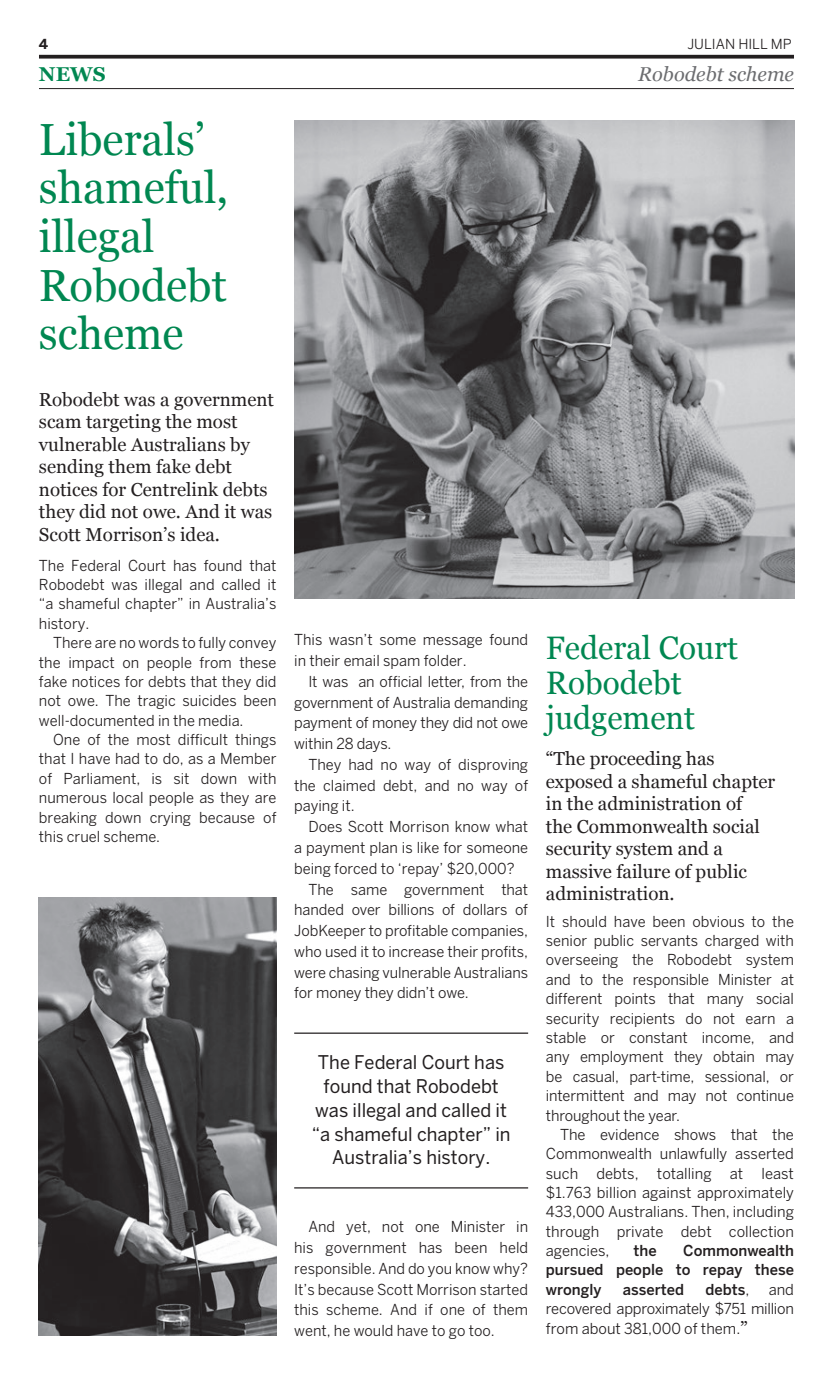
<style>
.page{position:relative;width:833px;height:1382px;background:#fff}
.page>*{position:absolute;margin:0;border:0;box-sizing:border-box;transform-origin:0 0}
.t1{font:45px/48.8px "Georgia";color:#008751}
.t2{font:32.5px/35px "Georgia";color:#008751}
.t3{font:italic 20px "Georgia";color:#6c6d70}
.t4{font:700 20px "Georgia";color:#008751}
.t5{font:18.75px/22.5px "Georgia";color:#231f20}
.t6{font:18.75px/23.8px "Benton Sans";color:#231f20;text-align:center}
.t7{font:15px/19.4px "Benton Sans";color:#231f20;text-align:justify}
.t8{font:500 15px/19.4px "Benton Sans";color:#231f20;text-align:justify}
.t9{font:13.75px "Benton Sans";color:#231f20}
.t10{font:700 13.75px "Benton Sans";color:#231f20}
.s1{font-family:"Georgia";font-size:18.75px}
.s2{font-weight:400}
</style>
<div class="page">
<svg style="left:39px;top:55px;width:755px;height:4px;background:#3a3637"></svg>
<hr style="left:39px;top:88px;width:755px;height:1px;background:#231f20">
<hr style="left:294px;top:1032px;width:234px;height:2px;background:#231f20">
<hr style="left:294px;top:1187px;width:234px;height:1px;background:#231f20">
<img style="left:294px;top:120px;width:500px;height:479px">
<img style="left:39px;top:897px;width:237px;height:439px">
<p class="t10" style="left:39px;top:36px;width:11px">4</p>
<p class="t9" style="left:687px;top:36px;width:106px">JULIAN HILL MP</p>
<h3 class="t4" style="left:39px;top:61px;width:68px">NEWS</h3>
<h1 class="t1" style="left:39px;top:113px;width:191px">Liberals’ shameful, illegal<br>Robodebt scheme</h1>
<h3 class="t3" style="left:638px;top:59px;width:157px">Robodebt scheme</h3>
<p class="t5" style="left:39px;top:387px;width:236px">Robodebt was a government scam targeting the most vulnerable Australians by sending them fake debt notices for Centrelink debts they did not owe. And it was<br>Scott Morrison’s idea.</p>
<p class="t7" style="left:39px;top:555px;width:239px">The Federal Court has found that Robodebt was illegal and called it “a shameful chapter” in Australia’s history.</p>
<p class="t7" style="left:39px;top:633px;width:239px;text-indent:14px">There are no words to fully convey the impact on people from these fake notices for debts that they did not owe. The tragic suicides been well-documented in the media.</p>
<p class="t7" style="left:39px;top:730px;width:239px;text-indent:14px">One of the most difficult things that I have had to do, as a Member of Parliament, is sit down with numerous local people as they are breaking down crying because of this cruel scheme.</p>
<p class="t7" style="left:294px;top:629px;width:235px;line-height:20.8px">This wasn’t some message found in their email spam folder.</p>
<p class="t7" style="left:294px;top:671px;width:235px;line-height:20.8px;text-indent:14px">It was an official letter, from the government of Australia demanding payment of money they did not owe within 28 days.</p>
<p class="t7" style="left:294px;top:754px;width:235px;line-height:20.8px;text-indent:14px">They had no way of disproving the claimed debt, and no way of paying it.</p>
<p class="t7" style="left:308px;top:817px;width:221px">Does Scott Morrison know what</p>
<p class="t7" style="left:294px;top:838px;width:235px">a payment plan is like for someone</p>
<p class="t7" style="left:294px;top:858px;width:222px">being forced to ‘repay’ $20,000?</p>
<p class="t7" style="left:308px;top:879px;width:221px">The same government that</p>
<p class="t7" style="left:294px;top:900px;width:235px">handed over billions of dollars of</p>
<p class="t7" style="left:294px;top:921px;width:235px">JobKeeper to profitable companies,</p>
<p class="t7" style="left:294px;top:941px;width:235px">who used it to increase their profits,</p>
<p class="t7" style="left:294px;top:962px;width:235px">were chasing vulnerable Australians</p>
<p class="t7" style="left:294px;top:983px;width:176px">for money they didn’t owe.</p>
<p class="t6" style="left:312px;top:1050px;width:200px">The Federal Court has found that Robodebt was illegal and called it “a shameful chapter” in<br>Australia’s history.</p>
<p class="t7" style="left:294px;top:1216px;width:235px;line-height:20.8px;text-indent:14px">And yet, not one Minister in his government has been held responsible. And do you know why?<br>It’s because Scott Morrison started this scheme. And if one of them went, he would have to go too.</p>
<h2 class="t2" style="left:546px;top:628px;width:194px">Federal Court<br>Robodebt judgement</h2>
<p class="t5" style="left:546px;top:747px;width:231px">“The proceeding has exposed a shameful chapter in the administration of<br>the Commonwealth social security system and a massive failure of public administration.</p>
<p class="t7" style="left:546px;top:911px;width:250px">It should have been obvious to the senior public servants charged with overseeing the Robodebt system and to the responsible Minister at different points that many social security recipients do not earn a stable or constant income, and any employment they obtain may be casual, part-time, sessional, or intermittent and may not continue throughout the year.</p>
<p class="t7" style="left:546px;top:1124px;width:250px;text-indent:14px">The evidence shows that the Commonwealth unlawfully asserted such debts, totalling at least $1.763 billion against approximately 433,000 Australians. Then, including through private debt collection agencies,</p>
<p class="t8" style="left:546px;top:1241px;width:250px;text-indent:137px">Commonwealth pursued people to repay these wrongly</p>
<p class="t8" style="left:633px;top:1241px;width:25px">the</p>
<p class="t7" style="left:546px;top:1279px;width:250px;text-indent:223px">and recovered approximately $751 million from about 381,000 of them.<span class="s1">”</span></p>
<p class="t8" style="left:623px;top:1279px;width:63px">asserted</p>
<p class="t8" style="left:705px;top:1279px;width:45px">debts<span class="s2">,</span></p>
</div>
